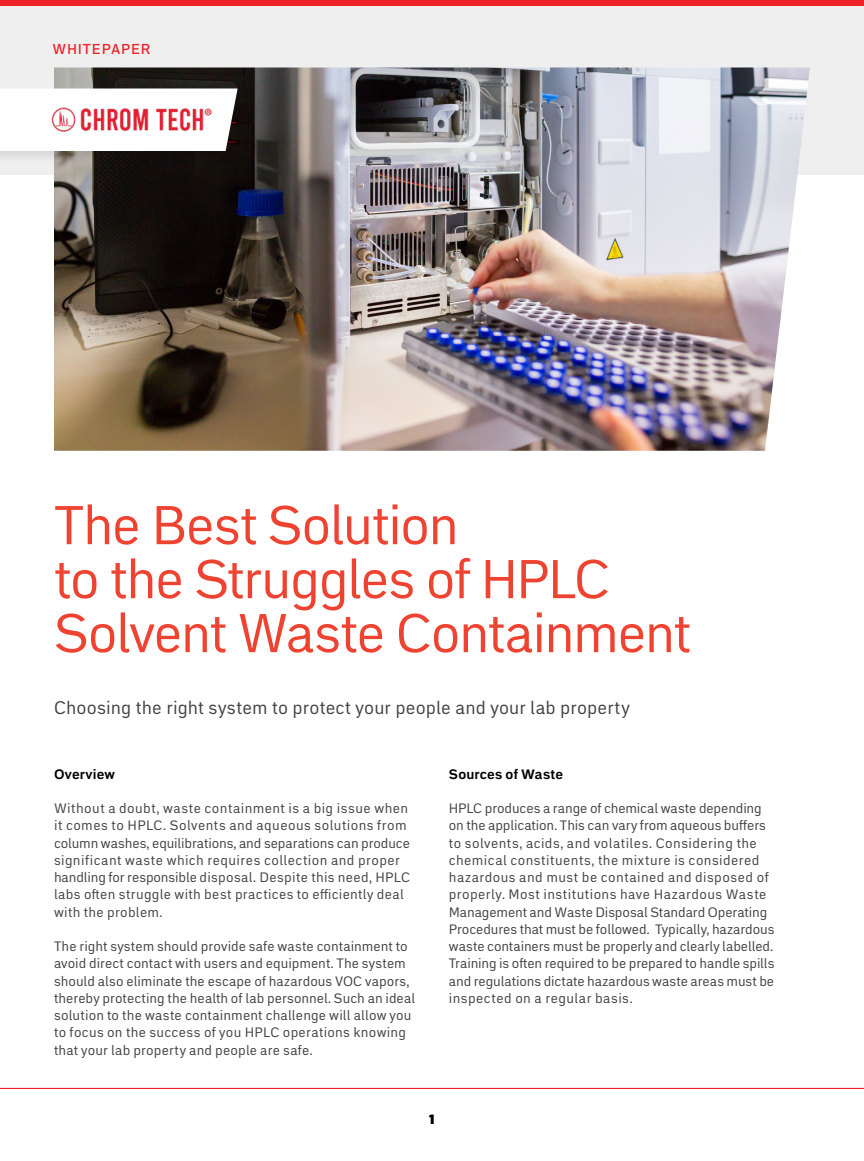
<style>
.page{position:relative;width:864px;height:1161px;background:#fff}
.page>*{position:absolute;margin:0;border:0;box-sizing:border-box;transform-origin:0 0}
.Large_Heading{font:54px/54px "Embarcadero MVB Pro";letter-spacing:-.03em;color:#ef4332}
.Sub_Heading{font:18px "Embarcadero MVB Pro";letter-spacing:.01em;color:#414042}
.t1{font:900 15px "Embarcadero MVB Pro";color:#000}
.t2{font:500 14.25px "Embarcadero MVB Pro";letter-spacing:.055em;color:#ed2126}
.BodyCop{font:13.5px/17.2px "Embarcadero MVB Pro";letter-spacing:.01em;color:#414042}
.BodyCop-2{font:13.5px/17.2px "Embarcadero MVB Pro";letter-spacing:.03em;color:#414042}
.Subtitles{font:700 13.5px "Embarcadero MVB Pro";letter-spacing:.015em;color:#000}
</style>
<div class="page">
<div style="left:0;top:0;width:864px;height:175px;background:#efeff0"></div>
<div style="left:0;top:0;width:864px;height:6px;background:#ed2126"></div>
<hr style="left:0;top:1088px;width:864px;height:1px;background:#ed2126">
<img style="left:54px;top:68px;width:756px;height:383px">
<div style="left:0;top:86px;width:250px;height:77px;background:#000;opacity:.1"></div>
<div style="left:0;top:89px;width:238px;height:62px;background:#fff"></div>
<img style="left:52px;top:107px;width:167px;height:25px">
<p class="t2" style="left:53px;top:39px;width:99px">WHITEPAPER</p>
<p class="Large_Heading" style="left:54px;top:496px;width:639px">The Best Solution<br>to the Struggles of HPLC<br>Solvent Waste Containment</p>
<p class="Sub_Heading" style="left:54px;top:695px;width:577px">Choosing the right system to protect your people and your lab property</p>
<p class="Subtitles" style="left:54px;top:764px;width:63px">Overview</p>
<p class="BodyCop-2" style="left:54px;top:799px;width:358px">Without a doubt, waste containment is a big issue when it comes to HPLC. Solvents and aqueous solutions from column washes, equilibrations, and separations can produce significant waste which requires collection and proper handling for responsible disposal. Despite this need, HPLC labs often struggle with best practices to efficiently deal with the problem.</p>
<p class="BodyCop" style="left:54px;top:937px;width:363px">The right system should provide safe waste containment to avoid direct contact with users and equipment. The system should also eliminate the escape of hazardous VOC vapors, thereby protecting the health of lab personnel. Such an ideal solution to the waste containment challenge will allow you to focus on the success of you HPLC operations knowing that your lab property and people are safe.</p>
<p class="Subtitles" style="left:449px;top:764px;width:116px">Sources of Waste</p>
<p class="BodyCop" style="left:449px;top:799px;width:327px">HPLC produces a range of chemical waste depending on the application. This can vary from aqueous buffers to solvents, acids, and volatiles. Considering the chemical constituents, the mixture is considered hazardous and must be contained and disposed of properly. Most institutions have Hazardous Waste Management and Waste Disposal Standard Operating Procedures that must be followed. Typically, hazardous waste containers must be properly and clearly labelled.<br>Training is often required to be prepared to handle spills and regulations dictate hazardous waste areas must be inspected on a regular basis.</p>
<p class="t1" style="left:429px;top:1107px;width:8px">1</p>
</div>
